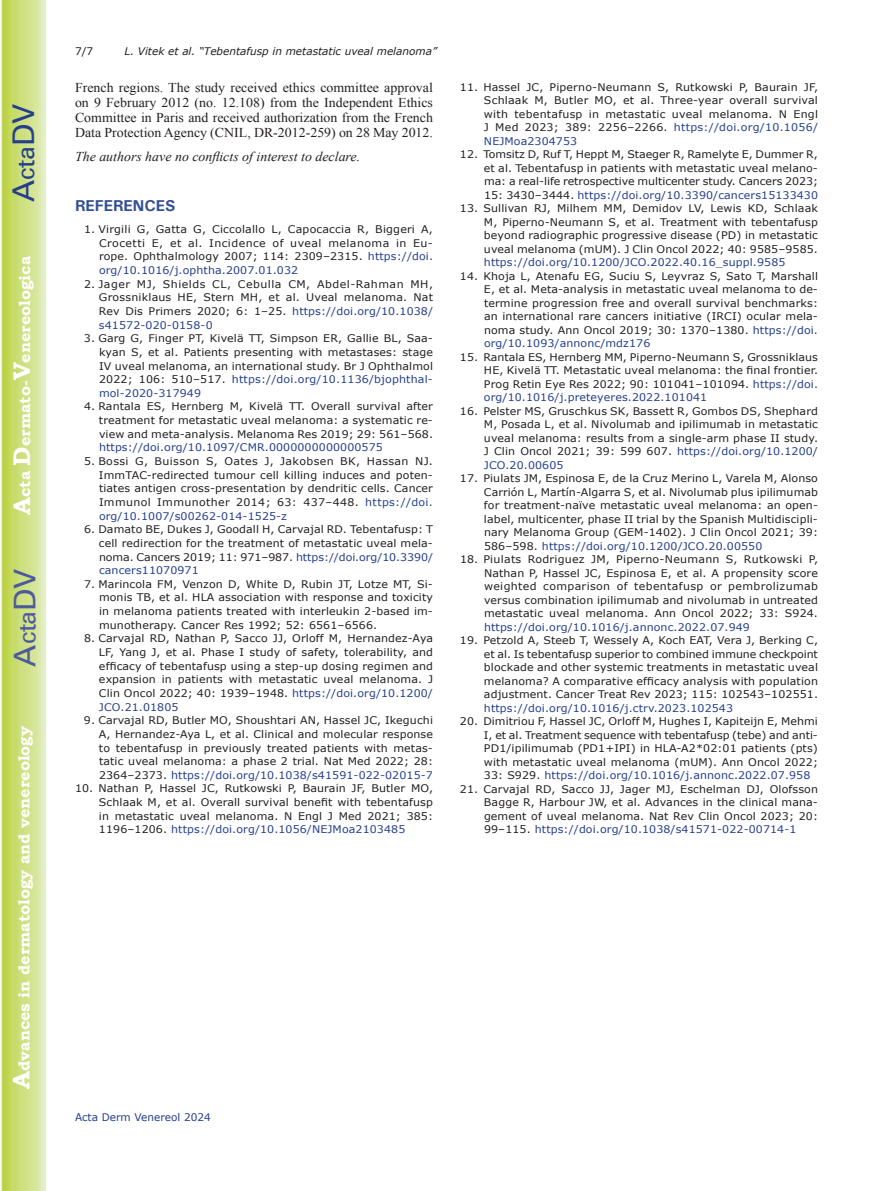
<style>
.page{position:relative;width:893px;height:1191px;background:#fff}
.page>*{position:absolute;margin:0;border:0;box-sizing:border-box;transform-origin:0 0}
.t1{font:30px "Univers";color:#4d5a9e}
.t2{font:30px "Univers";color:#253f8e}
.t3{font:700 15.75px "Bookman Old Style";color:#fff}
.t4{font:700 15.75px "Univers";color:#324f95}
.t5{font:13.5px/15.1px "Times New Roman";color:#231f20;text-align:justify}
.t6{font:italic 13.5px "Times New Roman";color:#231f20}
.t7{font:10.5px/13.5px "Verdana";letter-spacing:.01em;color:#231f20;text-align:justify;scale:1.05 1}
.t8{font:10.5px "Verdana";letter-spacing:.01em;color:#253f8e;scale:1.05 1}
.t9{font:italic 10.5px "Verdana";color:#231f20}
.t10{font:10.5px "Verdana";letter-spacing:.01em;color:#253f8e}
.t11{font:10.5px "Verdana";letter-spacing:.01em;color:#231f20}
.s1{font-size:24px}
.s2{color:#253f8e}
</style>
<div class="page">
<svg style="left:1px;top:0;width:45px;height:1191px;background:#cfe084"></svg>
<h1 class="t2" style="left:6px;top:202px;width:100px;rotate:-90deg">A<span class="s1">cta</span>DV</h1>
<h2 class="t3" style="left:15px;top:515px;width:260px;rotate:-90deg"><span class="s1">A</span>cta <span class="s1">D</span>ermato-<span class="s1">V</span>enereologica</h2>
<h1 class="t1" style="left:7px;top:666px;width:100px;rotate:-90deg">A<span class="s1">cta</span>DV</h1>
<h2 class="t3" style="left:15px;top:1088px;width:364px;rotate:-90deg"><span class="s1">A</span>dvances in dermatology and venereology</h2>
<p class="t11" style="left:75px;top:44px;width:20px">7/7</p>
<p class="t9" style="left:125px;top:44px;width:314px">L. Vitek et al. “Tebentafusp in metastatic uveal melanoma”</p>
<p class="t5" style="left:75px;top:80px;width:360px">French regions. The study received ethics committee approval on 9 February 2012 (no. 12.108) from the Independent Ethics Committee in Paris and received authorization from the French Data Protection Agency (CNIL, DR-2012-259) on 28 May 2012.</p>
<p class="t6" style="left:75px;top:148px;width:287px">The authors have no conflicts of interest to declare.</p>
<h2 class="t4" style="left:75px;top:195px;width:102px">REFERENCES</h2>
<p class="t7" style="left:99px;top:223px;width:320px;text-indent:-15px">1. Virgili G, Gatta G, Ciccolallo L, Capocaccia R, Biggeri A, Crocetti E, et al. Incidence of uveal melanoma in Eu&shy;rope. Ophthalmology 2007; 114: 2309–2315. <span class="s2">https://doi. org/10.1016/j.ophtha.2007.01.032</span></p>
<p class="t7" style="left:99px;top:277px;width:320px;text-indent:-15px">2. Jager MJ, Shields CL, Cebulla CM, Abdel-Rahman MH, Grossniklaus HE, Stern MH, et al. Uveal melanoma. Nat Rev Dis Primers 2020; 6: 1–25. <span class="s2">https://doi.org/10.1038/ s41572-020-0158-0</span></p>
<p class="t7" style="left:99px;top:332px;width:320px;text-indent:-15px">3. Garg G, Finger PT, Kivelä TT, Simpson ER, Gallie BL, Saa&shy;kyan S, et al. Patients presenting with metastases: stage IV uveal melanoma, an international study. Br J Ophthalmol 2022; 106: 510–517. <span class="s2">https://doi.org/10.1136/bjophthal&shy;mol-2020-317949</span></p>
<p class="t7" style="left:99px;top:400px;width:320px;text-indent:-15px">4. Rantala ES, Hernberg M, Kivelä TT. Overall survival after treatment for metastatic uveal melanoma: a systematic re&shy;view and meta-analysis. Melanoma Res 2019; 29: 561–568.</p>
<p class="t8" style="left:99px;top:441px;width:272px">https://doi.org/10.1097/CMR.0000000000000575</p>
<p class="t7" style="left:99px;top:454px;width:320px;text-indent:-15px">5. Bossi G, Buisson S, Oates J, Jakobsen BK, Hassan NJ.<br>ImmTAC-redirected tumour cell killing induces and poten&shy;tiates antigen cross-presentation by dendritic cells. Cancer Immunol Immunother 2014; 63: 437–448. <span class="s2">https://doi. org/10.1007/s00262-014-1525-z</span></p>
<p class="t7" style="left:99px;top:523px;width:320px;text-indent:-15px">6. Damato BE, Dukes J, Goodall H, Carvajal RD. Tebentafusp: T cell redirection for the treatment of metastatic uveal mela&shy;noma. Cancers 2019; 11: 971–987. <span class="s2">https://doi.org/10.3390/ cancers11070971</span></p>
<p class="t7" style="left:99px;top:577px;width:320px;text-indent:-15px">7. Marincola FM, Venzon D, White D, Rubin JT, Lotze MT, Si&shy;monis TB, et al. HLA association with response and toxicity in melanoma patients treated with interleukin 2-based im&shy;munotherapy. Cancer Res 1992; 52: 6561–6566.</p>
<p class="t7" style="left:99px;top:632px;width:320px;text-indent:-15px">8. Carvajal RD, Nathan P, Sacco JJ, Orloff M, Hernandez-Aya LF, Yang J, et al. Phase I study of safety, tolerability, and efficacy of tebentafusp using a step-up dosing regimen and expansion in patients with metastatic uveal melanoma. J Clin Oncol 2022; 40: 1939–1948. <span class="s2">https://doi.org/10.1200/ JCO.21.01805</span></p>
<p class="t7" style="left:99px;top:713px;width:320px;text-indent:-15px">9. Carvajal RD, Butler MO, Shoushtari AN, Hassel JC, Ikeguchi A, Hernandez-Aya L, et al. Clinical and molecular response to tebentafusp in previously treated patients with metas&shy;tatic uveal melanoma: a phase 2 trial. Nat Med 2022; 28:<br>2364–2373. <span class="s2">https://doi.org/10.1038/s41591-022-02015-7</span></p>
<p class="t7" style="left:99px;top:782px;width:320px;text-indent:-24px">10. Nathan P, Hassel JC, Rutkowski P, Baurain JF, Butler MO, Schlaak M, et al. Overall survival benefit with tebentafusp in metastatic uveal melanoma. N Engl J Med 2021; 385:<br>1196–1206. <span class="s2">https://doi.org/10.1056/NEJMoa2103485</span></p>
<p class="t7" style="left:484px;top:80px;width:320px;text-indent:-24px">11. Hassel JC, Piperno-Neumann S, Rutkowski P, Baurain JF, Schlaak M, Butler MO, et al. Three-year overall survival with tebentafusp in metastatic uveal melanoma. N Engl J Med 2023; 389: 2256–2266. <span class="s2">https://doi.org/10.1056/ NEJMoa2304753</span></p>
<p class="t7" style="left:484px;top:148px;width:320px;text-indent:-24px">12. Tomsitz D, Ruf T, Heppt M, Staeger R, Ramelyte E, Dummer R, et al. Tebentafusp in patients with metastatic uveal melano&shy;ma: a real-life retrospective multicenter study. Cancers 2023; 15: 3430–3444. <span class="s2">https://doi.org/10.3390/cancers15133430</span></p>
<p class="t7" style="left:484px;top:202px;width:320px;text-indent:-24px">13. Sullivan RJ, Milhem MM, Demidov LV, Lewis KD, Schlaak M, Piperno-Neumann S, et al. Treatment with tebentafusp beyond radiographic progressive disease (PD) in metastatic uveal melanoma (mUM). J Clin Oncol 2022; 40: 9585–9585.</p>
<p class="t8" style="left:484px;top:256px;width:289px">https://doi.org/10.1200/JCO.2022.40.16_suppl.9585</p>
<p class="t7" style="left:484px;top:269px;width:320px;text-indent:-24px">14. Khoja L, Atenafu EG, Suciu S, Leyvraz S, Sato T, Marshall E, et al. Meta-analysis in metastatic uveal melanoma to de&shy;termine progression free and overall survival benchmarks: an international rare cancers initiative (IRCI) ocular mela&shy;noma study. Ann Oncol 2019; 30: 1370–1380. <span class="s2">https://doi. org/10.1093/annonc/mdz176</span></p>
<p class="t7" style="left:484px;top:350px;width:320px;text-indent:-24px">15. Rantala ES, Hernberg MM, Piperno-Neumann S, Grossniklaus HE, Kivelä TT. Metastatic uveal melanoma: the final frontier.<br>Prog Retin Eye Res 2022; 90: 101041–101094. <span class="s2">https://doi. org/10.1016/j.preteyeres.2022.101041</span></p>
<p class="t7" style="left:484px;top:404px;width:320px;text-indent:-24px">16. Pelster MS, Gruschkus SK, Bassett R, Gombos DS, Shephard M, Posada L, et al. Nivolumab and ipilimumab in metastatic uveal melanoma: results from a single-arm phase II study.<br>J Clin Oncol 2021; 39: 599 607. <span class="s2">https://doi.org/10.1200/ JCO.20.00605</span></p>
<p class="t7" style="left:484px;top:472px;width:320px;text-indent:-24px">17. Piulats JM, Espinosa E, de la Cruz Merino L, Varela M, Alonso Carrión L, Martín-Algarra S, et al. Nivolumab plus ipilimumab for treatment-naïve metastatic uveal melanoma: an open&shy;label, multicenter, phase II trial by the Spanish Multidiscipli&shy;nary Melanoma Group (GEM-1402). J Clin Oncol 2021; 39:<br>586–598. <span class="s2">https://doi.org/10.1200/JCO.20.00550</span></p>
<p class="t7" style="left:484px;top:553px;width:320px;text-indent:-24px">18. Piulats Rodriguez JM, Piperno-Neumann S, Rutkowski P, Nathan P, Hassel JC, Espinosa E, et al. A propensity score weighted comparison of tebentafusp or pembrolizumab versus combination ipilimumab and nivolumab in untreated metastatic uveal melanoma. Ann Oncol 2022; 33: S924.</p>
<p class="t8" style="left:484px;top:620px;width:255px">https://doi.org/10.1016/j.annonc.2022.07.949</p>
<p class="t7" style="left:484px;top:634px;width:320px;text-indent:-24px">19. Petzold A, Steeb T, Wessely A, Koch EAT, Vera J, Berking C, et al. Is tebentafusp superior to combined immune checkpoint blockade and other systemic treatments in metastatic uveal melanoma? A comparative efficacy analysis with population adjustment. Cancer Treat Rev 2023; 115: 102543–102551.</p>
<p class="t8" style="left:484px;top:701px;width:239px">https://doi.org/10.1016/j.ctrv.2023.102543</p>
<p class="t7" style="left:484px;top:715px;width:320px;text-indent:-24px">20. Dimitriou F, Hassel JC, Orloff M, Hughes I, Kapiteijn E, Mehmi I, et al. Treatment sequence with tebentafusp (tebe) and anti-PD1/ipilimumab (PD1+IPI) in HLA-A2*02:01 patients (pts) with metastatic uveal melanoma (mUM). Ann Oncol 2022; 33: S929. <span class="s2">https://doi.org/10.1016/j.annonc.2022.07.958</span></p>
<p class="t7" style="left:484px;top:782px;width:320px;text-indent:-24px">21. Carvajal RD, Sacco JJ, Jager MJ, Eschelman DJ, Olofsson Bagge R, Harbour JW, et al. Advances in the clinical mana&shy;gement of uveal melanoma. Nat Rev Clin Oncol 2023; 20:<br>99–115. <span class="s2">https://doi.org/10.1038/s41571-022-00714-1</span></p>
<p class="t10" style="left:75px;top:1110px;width:137px">Acta Derm Venereol 2024</p>
</div>
